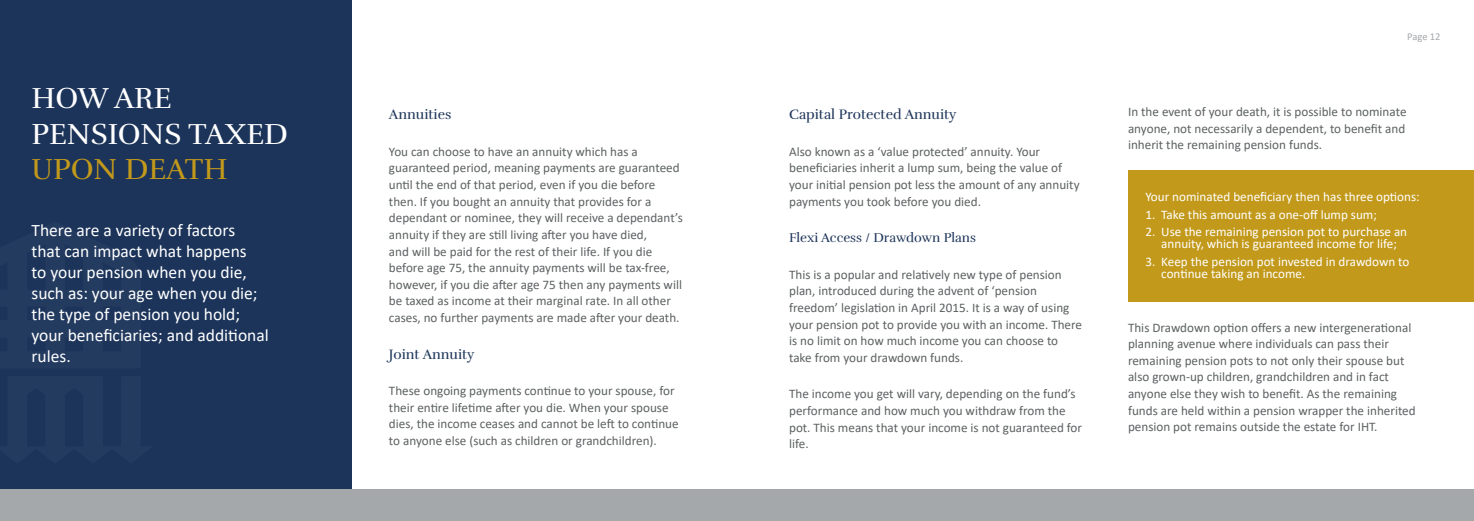
<style>
.page{position:relative;width:1474px;height:521px;background:#fff}
.page>*{position:absolute;margin:0;border:0;box-sizing:border-box;transform-origin:0 0}
.t1{font:29.75px/35.7px "Rufina";color:#fff}
.t2{font:29.75px "Rufina";color:#c2991b}
.t3{font:17.5px/21px "Calibri";color:#fff}
.t4{font:14px "Rufina";color:#1d3559}
.t5{font:13.12px/16.6px "Calibri";color:#5d6162}
.t6{font:13.12px/12.2px "Calibri";color:#fff;text-align:center}
.t7{font:13.12px "Rufina";color:#1d3559}
.t8{font:10.5px "Calibri";letter-spacing:-.005em;color:#a5a8ab}
</style>
<div class="page">
<div style="left:0;top:0;width:352px;height:489px;background:#1c345a"></div>
<div style="left:0;top:489px;width:1473px;height:32px;background:#a5a8ab"></div>
<div style="left:0;top:83px;width:151px;height:406px;background:#1c345a"></div>
<div style="left:1128px;top:171px;width:345px;height:131px;background:#c2991b"></div>
<h1 class="t1" style="left:32px;top:80px;width:258px">HOW ARE<br>PENSIONS TAXED</h1>
<h1 class="t2" style="left:32px;top:151px;width:197px">UPON DEATH</h1>
<h2 class="t3" style="left:32px;top:220px;width:239px">There are a variety of factors<br>that can impact what happens<br>to your pension when you die, such as: your age when you die; the type of pension you hold; your beneficiaries; and additional rules.</h2>
<p class="t4" style="left:389px;top:106px;width:64px">Annuities</p>
<p class="t5" style="left:389px;top:143px;width:295px">You can choose to have an annuity which has a guaranteed period, meaning payments are guaranteed until the end of that period, even if you die before then. If you bought an annuity that provides for a dependant or nominee, they will receive a dependant’s annuity if they are still living after you have died,<br>and will be paid for the rest of their life. If you die before age 75, the annuity payments will be tax-free, however, if you die after age 75 then any payments will be taxed as income at their marginal rate. In all other cases, no further payments are made after your death.</p>
<p class="t4" style="left:389px;top:345px;width:87px">Joint Annuity</p>
<p class="t5" style="left:389px;top:382px;width:291px">These ongoing payments continue to your spouse, for their entire lifetime after you die. When your spouse dies, the income ceases and cannot be left to continue to anyone else (such as children or grandchildren).</p>
<p class="t4" style="left:789px;top:106px;width:169px">Capital Protected Annuity</p>
<p class="t5" style="left:789px;top:143px;width:292px">Also known as a ‘value protected’ annuity. Your beneficiaries inherit a lump sum, being the value of your initial pension pot less the amount of any annuity payments you took before you died.</p>
<p class="t7" style="left:789px;top:230px;width:188px">Flexi Access / Drawdown Plans</p>
<p class="t5" style="left:789px;top:266px;width:294px">This is a popular and relatively new type of pension plan, introduced during the advent of ‘pension freedom’ legislation in April 2015. It is a way of using your pension pot to provide you with an income. There is no limit on how much income you can choose to take from your drawdown funds.</p>
<p class="t5" style="left:789px;top:385px;width:294px">The income you get will vary, depending on the fund’s performance and how much you withdraw from the pot. This means that your income is not guaranteed for life.</p>
<p class="t8" style="left:1407px;top:29px;width:35px">Page 12</p>
<p class="t5" style="left:1128px;top:103px;width:280px;text-align:justify">In the event of your death, it is possible to nominate anyone, not necessarily a dependent, to benefit and inherit the remaining pension funds.</p>
<p class="t6" style="left:1145px;top:190px;width:276px">Your nominated beneficiary then has three options:</p>
<p class="t6" style="left:1145px;top:208px;width:233px">1. Take this amount as a one-off lump sum;</p>
<p class="t6" style="left:1145px;top:225px;width:263px">2. Use the remaining pension pot to purchase an annuity, which is guaranteed income for life;</p>
<p class="t6" style="left:1161px;top:255px;width:250px;text-align:left;text-indent:-16px">3. Keep the pension pot invested in drawdown to continue taking an income.</p>
<p class="t5" style="left:1128px;top:319px;width:289px">This Drawdown option offers a new intergenerational planning avenue where individuals can pass their remaining pension pots to not only their spouse but also grown-up children, grandchildren and in fact anyone else they wish to benefit. As the remaining funds are held within a pension wrapper the inherited pension pot remains outside the estate for IHT.</p>
</div>
